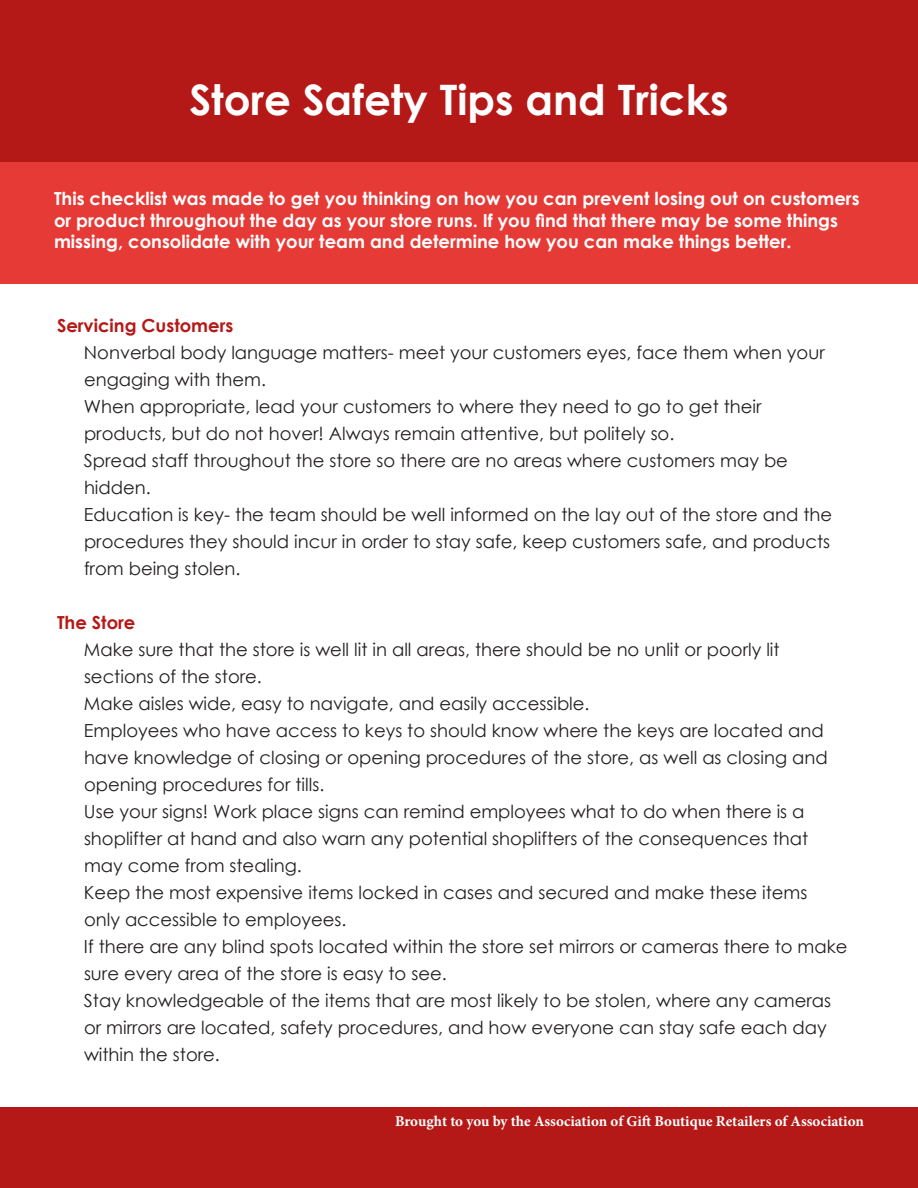
<style>
.page{position:relative;width:918px;height:1188px;background:#fff}
.page>*{position:absolute;margin:0;border:0;box-sizing:border-box;transform-origin:0 0}
.t1{font:700 42px "Century Gothic";color:#fff}
.t2{font:18px/27px "Century Gothic";color:#231f20}
.t3{font:700 18px/21.6px "Century Gothic";color:#fff}
.t4{font:700 18px "Century Gothic";color:#b51917}
.t5{font:700 15px "Minion Pro";letter-spacing:-.005em;color:#fff}
</style>
<div class="page">
<div style="left:0;top:0;width:918px;height:162px;background:#b51917"></div>
<div style="left:0;top:162px;width:918px;height:122px;background:#e63a36"></div>
<div style="left:0;top:1107px;width:918px;height:81px;background:#b51917"></div>
<p class="t1" style="left:189px;top:68px;width:541px">Store Safety Tips and Tricks</p>
<p class="t3" style="left:54px;top:187px;width:807px">This checklist was made to get you thinking on how you can prevent losing out on customers or product throughout the day as your store runs. If you find that there may be some things missing, consolidate with your team and determine how you can make things better.</p>
<p class="t4" style="left:57px;top:312px;width:178px">Servicing Customers</p>
<p class="t2" style="left:84px;top:339px;width:742px">Nonverbal body language matters- meet your customers eyes, face them when your engaging with them.</p>
<p class="t2" style="left:84px;top:393px;width:679px">When appropriate, lead your customers to where they need to go to get their products, but do not hover! Always remain attentive, but politely so.</p>
<p class="t2" style="left:84px;top:447px;width:705px">Spread staff throughout the store so there are no areas where customers may be hidden.</p>
<p class="t2" style="left:84px;top:501px;width:750px;text-align:justify">Education is key- the team should be well informed on the lay out of the store and the procedures they should incur in order to stay safe, keep customers safe, and products from being stolen.</p>
<p class="t4" style="left:57px;top:609px;width:80px">The Store</p>
<p class="t2" style="left:84px;top:636px;width:697px">Make sure that the store is well lit in all areas, there should be no unlit or poorly lit sections of the store.</p>
<p class="t2" style="left:84px;top:690px;width:507px">Make aisles wide, easy to navigate, and easily accessible.</p>
<p class="t2" style="left:84px;top:717px;width:745px">Employees who have access to keys to should know where the keys are located and have knowledge of closing or opening procedures of the store, as well as closing and opening procedures for tills.</p>
<p class="t2" style="left:84px;top:798px;width:726px">Use your signs! Work place signs can remind employees what to do when there is a shoplifter at hand and also warn any potential shoplifters of the consequences that may come from stealing.</p>
<p class="t2" style="left:84px;top:879px;width:725px">Keep the most expensive items locked in cases and secured and make these items only accessible to employees.</p>
<p class="t2" style="left:84px;top:933px;width:765px">If there are any blind spots located within the store set mirrors or cameras there to make sure every area of the store is easy to see.</p>
<p class="t2" style="left:84px;top:987px;width:749px">Stay knowledgeable of the items that are most likely to be stolen, where any cameras or mirrors are located, safety procedures, and how everyone can stay safe each day within the store.</p>
<p class="t5" style="left:395px;top:1111px;width:470px">Brought to you by the Association of Gift Boutique Retailers of Association</p>
</div>
